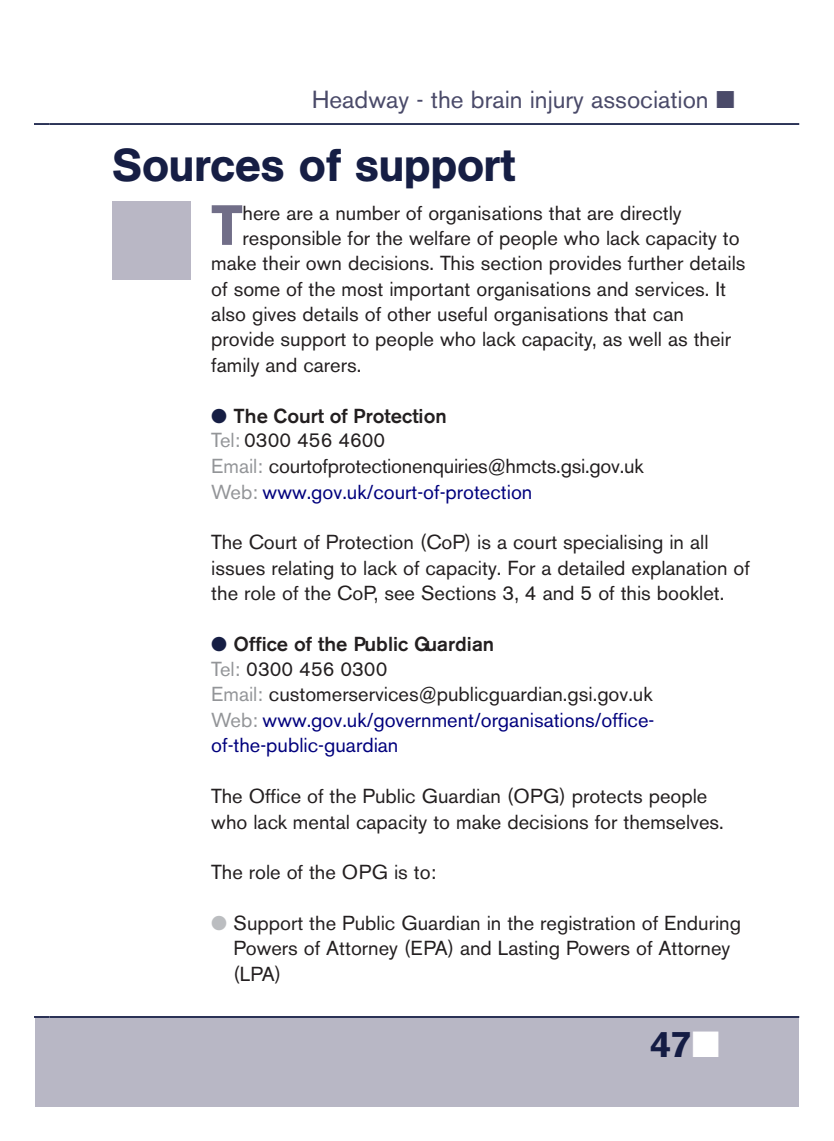
<style>
.page{position:relative;width:834px;height:1141px;background:#fff}
.page>*{position:absolute;margin:0;border:0;box-sizing:border-box;transform-origin:0 0}
.t1{font:700 56px "Akzidenz Grotesk BE";color:#716e88}
.t2{font:500 45.5px "AG Book BQ";color:#161e44}
.t3{font:700 36.75px "Akzidenz Grotesk BE";color:#141c44}
.t4{font:24.5px "Akzidenz Grotesk BE";color:#4a4a69}
.t5{font:20.12px/25.4px "Akzidenz Grotesk BE";color:#231f20}
.t6{font:20.12px/25.4px "Akzidenz Grotesk BE";color:#00007d}
.s1{color:#161e44}
.s2{font-weight:500}
.s3{color:#939598}
.s4{color:#00007d}
.s5{color:#221f1f}
.s6{font-weight:500;color:#231f20}
.s7{color:#231f20}
.s8{color:#bbbdc0}
.s9{color:#fff}
</style>
<div class="page">
<div style="left:50px;top:1017px;width:749px;height:89px;background:#b8b7c5"></div>
<hr style="left:50px;top:123px;width:749px;height:2px;background:#141c44">
<hr style="left:50px;top:1016px;width:749px;height:2px;background:#141c44">
<div style="left:35px;top:1017px;width:15px;height:89px;background:#b8b7c5"></div>
<svg style="left:35px;top:123px;width:15px;height:2px"></svg>
<svg style="left:35px;top:1016px;width:15px;height:2px"></svg>
<div style="left:112px;top:201px;width:79px;height:79px;background:#b9b7c5"></div>
<p class="t4" style="left:311px;top:91px;width:424px">Headway - the brain injury association ■</p>
<h2 class="t2" style="left:112px;top:149px;width:405px">Sources of support</h2>
<h1 class="t1" style="left:211px;top:205px;width:33px">T</h1>
<p class="t5" style="left:242px;top:202px;width:440px">here are a number of organisations that are directly</p>
<p class="t5" style="left:242px;top:227px;width:498px">responsible for the welfare of people who lack capacity to</p>
<p class="t5" style="left:211px;top:253px;width:535px">make their own decisions. This section provides further details</p>
<p class="t5" style="left:211px;top:278px;width:516px">of some of the most important organisations and services. It</p>
<p class="t5" style="left:211px;top:303px;width:474px">also gives details of other useful organisations that can</p>
<p class="t5" style="left:211px;top:329px;width:521px">provide support to people who lack capacity, as well as their</p>
<p class="t5" style="left:211px;top:354px;width:151px">family and carers.</p>
<p class="t5" style="left:211px;top:405px;width:434px"><span class="s1">●</span> <span class="s2">The Court of Protection<br></span><span class="s3">Tel:</span> 0300 456 4600<br><span class="s3">Email:</span> courtofprotectionenquiries@hmcts.gsi.gov.uk <span class="s3">Web:</span> <span class="s4">www.gov.uk/court-of-protection</span></p>
<p class="t5" style="left:211px;top:532px;width:540px">The Court of Protection (CoP) is a court specialising in all issues relating to lack of capacity. For a detailed explanation of the role of the CoP, <span class="s5">see Sections 3, 4 and 5</span> of this booklet.</p>
<p class="t6" style="left:211px;top:633px;width:444px"><span class="s1">●</span> <span class="s6">Office of the Public Guardian<br></span><span class="s3">Tel:</span> <span class="s7">0300 456 0300<br></span><span class="s3">Email:</span> <span class="s7">customerservices@publicguardian.gsi.gov.uk </span><span class="s3">Web:</span> www.gov.uk/government/organisations/office&shy;of-the-public-guardian</p>
<p class="t5" style="left:211px;top:786px;width:514px">The Office of the Public Guardian (OPG) protects people who lack mental capacity to make decisions for themselves.</p>
<p class="t5" style="left:211px;top:862px;width:226px">The role of the OPG is to:</p>
<p class="t5" style="left:233px;top:912px;width:509px;text-indent:-22px"><span class="s8">●</span> Support the Public Guardian in the registration of Enduring<br>Powers of Attorney (EPA) and Lasting Powers of Attorney (LPA)</p>
<h3 class="t3" style="left:650px;top:1023px;width:71px">47<span class="s9">■</span></h3>
</div>
